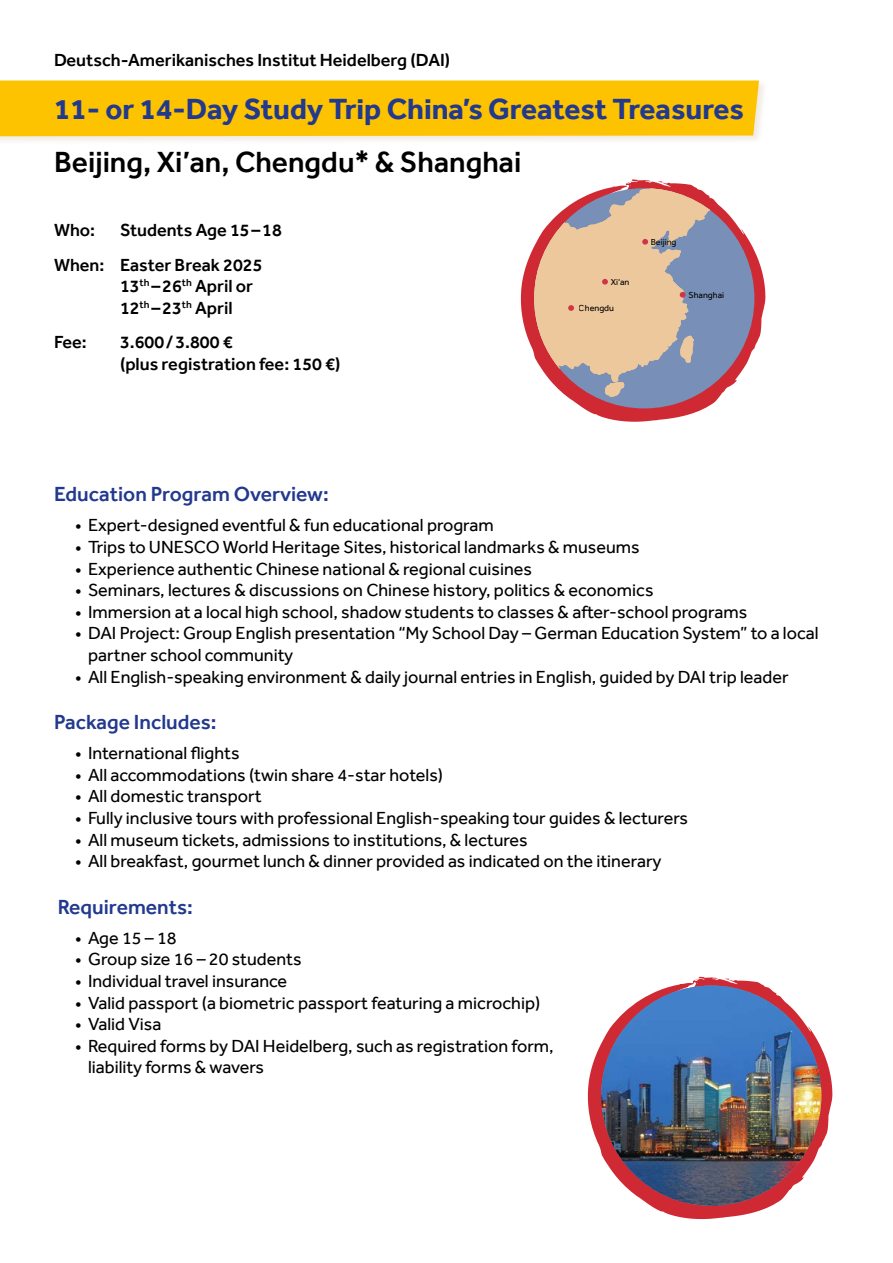
<style>
.page{position:relative;width:893px;height:1263px;background:#fff}
.page>*{position:absolute;margin:0;border:0;box-sizing:border-box;transform-origin:0 0}
.t1{font:700 30px "Effra";color:#22398e}
.t2{font:500 30px "Effra";color:#000}
.t3{font:500 21px "Effra";color:#22398e}
.t4{font:18px/21.6px "Effra";color:#000}
.t5{font:500 18px/21.6px "Effra";color:#000}
.t6{font:9px "Effra";color:#000}
</style>
<div class="page">
<div style="left:0;top:79px;width:767px;height:66px;background:#dbcebd;opacity:.4"></div>
<div style="left:0;top:81px;width:759px;height:55px;background:#fdc300"></div>
<svg style="left:521px;top:179px;width:244px;height:243px"></svg>
<div style="left:534px;top:188px;width:220px;height:220px;background:#7890b7;border-radius:50%"></div>
<svg style="left:534px;top:188px;width:193px;height:209px"></svg>
<svg style="left:588px;top:976px;width:244px;height:243px"></svg>
<img style="left:601px;top:985px;width:220px;height:221px;border-radius:110px">
<p class="t5" style="left:54px;top:49px;width:398px">Deutsch-Amerikanisches Institut Heidelberg (DAI)</p>
<h1 class="t1" style="left:54px;top:91px;width:692px">11- or 14-Day Study Trip China’s Greatest Treasures</h1>
<h1 class="t2" style="left:54px;top:144px;width:469px">Beijing, Xi’an, Chengdu* &amp; Shanghai</h1>
<p class="t5" style="left:54px;top:213px;width:229px;line-height:34.3px;text-indent:66px">Students Age 15 – 18<br>When: Easter Break 2025</p>
<p class="t5" style="left:120px;top:275px;width:135px">13<sup>th</sup> – 26<sup>th</sup> April or<br>12<sup>th</sup> – 23<sup>th</sup> April</p>
<p class="t5" style="left:54px;top:331px;width:34px">Fee:</p>
<p class="t5" style="left:120px;top:331px;width:222px">3.600 / 3.800 €<br>(plus registration fee: 150 €)</p>
<p class="t5" style="left:54px;top:219px;width:43px">Who:</p>
<p class="t6" style="left:611px;top:276px;width:20px">Xi‘an</p>
<p class="t6" style="left:579px;top:302px;width:37px">Chengdu</p>
<p class="t6" style="left:651px;top:236px;width:27px">Beijing</p>
<p class="t6" style="left:688px;top:290px;width:37px">Shanghai</p>
<p class="t3" style="left:54px;top:482px;width:276px">Education Program Overview:</p>
<p class="t4" style="left:75px;top:514px;width:420px">• Expert-designed eventful &amp; fun educational program</p>
<p class="t4" style="left:75px;top:536px;width:566px">• Trips to UNESCO World Heritage Sites, historical landmarks &amp; museums</p>
<p class="t4" style="left:75px;top:557px;width:458px">• Experience authentic Chinese national &amp; regional cuisines</p>
<p class="t4" style="left:75px;top:579px;width:580px">• Seminars, lectures &amp; discussions on Chinese history, politics &amp; economics</p>
<p class="t4" style="left:75px;top:601px;width:673px">• Immersion at a local high school, shadow students to classes &amp; after-school programs</p>
<p class="t4" style="left:88px;top:622px;width:732px;text-indent:-13px">• DAI Project: Group English presentation “My School Day – German Education System” to a local partner school community</p>
<p class="t4" style="left:75px;top:665px;width:715px">• All English-speaking environment &amp; daily journal entries in English, guided by DAI trip leader</p>
<p class="t3" style="left:54px;top:709px;width:164px">Package Includes:</p>
<p class="t4" style="left:75px;top:742px;width:166px">• International flights</p>
<p class="t4" style="left:75px;top:764px;width:369px">• All accommodations (twin share 4-star hotels)</p>
<p class="t4" style="left:75px;top:785px;width:188px">• All domestic transport</p>
<p class="t4" style="left:75px;top:807px;width:614px">• Fully inclusive tours with professional English-speaking tour guides &amp; lecturers</p>
<p class="t4" style="left:75px;top:828px;width:454px">• All museum tickets, admissions to institutions, &amp; lectures</p>
<p class="t4" style="left:75px;top:850px;width:588px">• All breakfast, gourmet lunch &amp; dinner provided as indicated on the itinerary</p>
<p class="t3" style="left:58px;top:894px;width:137px">Requirements:</p>
<p class="t4" style="left:75px;top:927px;width:103px">• Age 15 – 18</p>
<p class="t4" style="left:75px;top:948px;width:228px">• Group size 16 – 20 students</p>
<p class="t4" style="left:75px;top:970px;width:213px">• Individual travel insurance</p>
<p class="t4" style="left:75px;top:991px;width:467px">• Valid passport (a biometric passport featuring a microchip)</p>
<p class="t4" style="left:75px;top:1013px;width:88px">• Valid Visa</p>
<p class="t4" style="left:88px;top:1035px;width:467px;text-indent:-13px">• Required forms by DAI Heidelberg, such as registration form, liability forms &amp; wavers</p>
</div>
